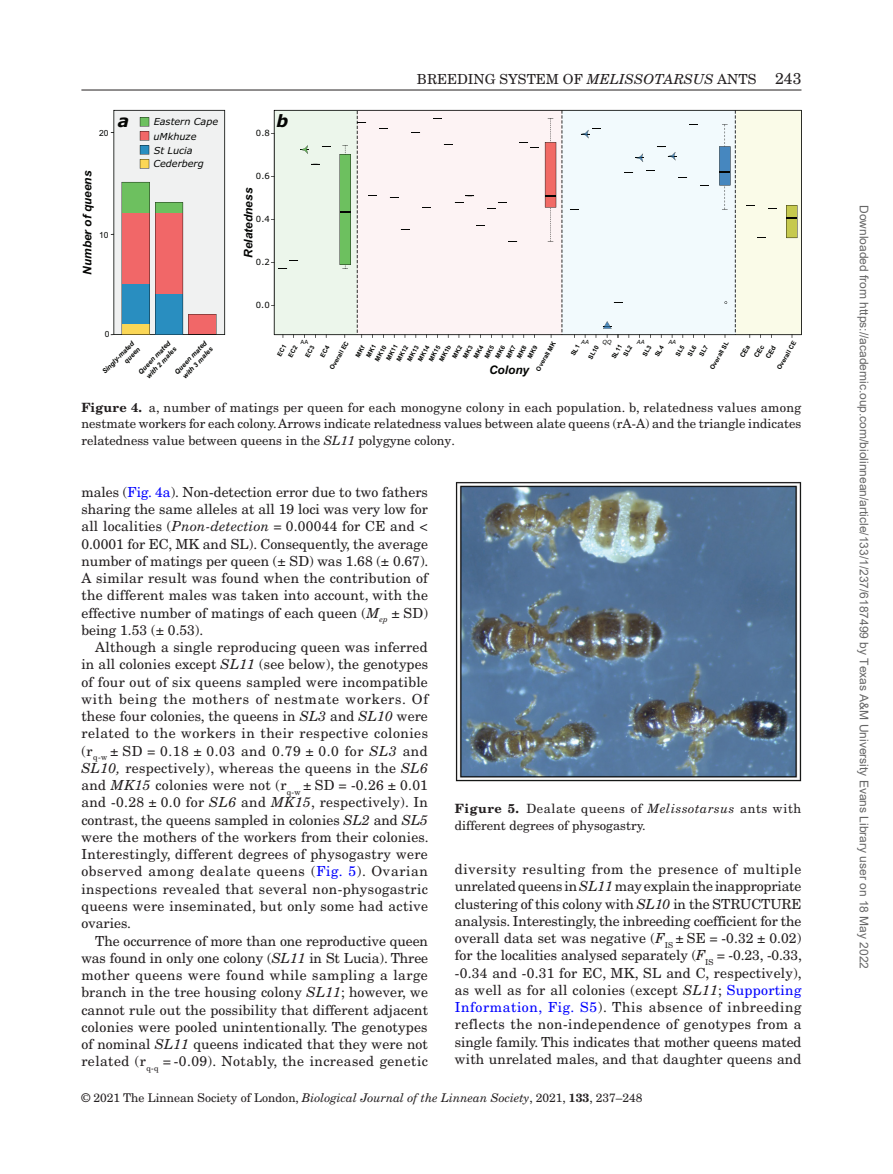
<style>
.page{position:relative;width:893px;height:1174px;background:#fff}
.page>*{position:absolute;margin:0;border:0;box-sizing:border-box;transform-origin:0 0}
.t1{font:italic 700 16.95px "Verdana";color:#040503}
.t2{font:13.8px/17.2px "New Century Schlbk";letter-spacing:.01em;color:#231f20;text-align:justify}
.t3{font:12.75px/16.5px "New Century Schlbk";color:#231f20;text-align:justify}
.t4{font:12px "Arial";color:#666}
.t5{font:12px "New Century Schlbk";color:#231f20}
.t6{font:italic 700 11.85px "Arial";color:#040503}
.t7{font:italic 9.6px "Verdana";color:#040503}
.t8{font:8.55px "Verdana";color:#040503}
.t9{font:8.55px "Arial";color:#040503}
.t10{font:italic 700 6.75px/8.6px "Arial";color:#040503;text-align:center}
.t11{font:700 6.75px/12.3px "Arial";color:#040503}
.t12{font:700 6.3px/9.8px "Arial";color:#040503}
.t13{font:italic 5.7px "Verdana";color:#040503}
.t14{font:5.7px "Verdana";color:#040503}
.s1{font-style:italic}
.s2{font-size:15.75px}
.s3{font-weight:700}
.s4{color:#00f}
</style>
<div class="page">
<hr style="left:81px;top:90px;width:720px;height:1px;background:#231f20">
<svg style="left:274px;top:110px;width:528px;height:225px"></svg>
<svg style="left:340px;top:145px;width:11px;height:124px"></svg>
<svg style="left:581px;top:128px;width:20px;height:10px"></svg>
<svg style="left:635px;top:154px;width:9px;height:8px"></svg>
<svg style="left:603px;top:321px;width:9px;height:17px"></svg>
<svg style="left:657px;top:147px;width:19px;height:13px"></svg>
<svg style="left:545px;top:110px;width:17px;height:228px"></svg>
<svg style="left:271px;top:133px;width:60px;height:173px;background:#eaf3e9"></svg>
<svg style="left:786px;top:205px;width:11px;height:33px"></svg>
<svg style="left:719px;top:110px;width:17px;height:228px"></svg>
<svg style="left:111px;top:110px;width:114px;height:225px"></svg>
<img style="left:455px;top:481px;width:346px;height:300px">
<p class="t9" style="left:99px;top:127px;width:11px">20</p>
<p class="t6" style="left:80px;top:275px;width:106px;rotate:-90deg">Number of queens</p>
<p class="t9" style="left:99px;top:229px;width:11px">10</p>
<p class="t1" style="left:118px;top:109px;width:13px">a</p>
<p class="t1" style="left:277px;top:109px;width:13px">b</p>
<p class="t7" style="left:154px;top:115px;width:66px">Eastern Cape</p>
<p class="t7" style="left:154px;top:144px;width:40px">St Lucia</p>
<p class="t8" style="left:256px;top:127px;width:15px">0.8</p>
<p class="t7" style="left:153px;top:130px;width:44px">uMkhuze</p>
<p class="t7" style="left:153px;top:157px;width:52px">Cederberg</p>
<p class="t8" style="left:256px;top:170px;width:15px">0.6</p>
<p class="t6" style="left:241px;top:258px;width:71px;rotate:-90deg">Relatedness</p>
<p class="t8" style="left:256px;top:213px;width:15px">0.4</p>
<p class="t8" style="left:256px;top:256px;width:15px">0.2</p>
<p class="t9" style="left:105px;top:328px;width:6px">0</p>
<p class="t8" style="left:256px;top:299px;width:15px">0.0</p>
<p class="t2" style="left:417px;top:70px;width:386px">BREEDING SYSTEM OF <span class="s1">MELISSOTARSUS</span> ANTS <span class="s2">243</span></p>
<p class="t10" style="left:137px;top:370px;width:44px;rotate:-46deg">Queen mated with 2 males</p>
<p class="t10" style="left:173px;top:370px;width:44px;rotate:-46deg">Queen mated with 3 males</p>
<p class="t10" style="left:100px;top:370px;width:44px;text-align:right;rotate:-46deg">Singly-mated queen</p>
<p class="t14" style="left:301px;top:338px;width:9px">AA</p>
<p class="t13" style="left:581px;top:338px;width:9px">AA</p>
<p class="t13" style="left:602px;top:338px;width:10px">QQ</p>
<p class="t13" style="left:637px;top:338px;width:9px">AA</p>
<p class="t13" style="left:668px;top:338px;width:9px">AA</p>
<p class="t6" style="left:489px;top:362px;width:42px">Colony</p>
<p class="t12" style="left:327px;top:367px;width:33px;rotate:-60deg">Overall EC</p>
<p class="t12" style="left:534px;top:368px;width:34px;rotate:-60deg">Overall MK</p>
<p class="t12" style="left:708px;top:366px;width:33px;rotate:-60deg">Overall SL</p>
<p class="t12" style="left:586px;top:356px;width:17px;rotate:-60deg">SL10</p>
<p class="t12" style="left:609px;top:356px;width:17px;rotate:-60deg">SL11</p>
<p class="t12" style="left:277px;top:349px;width:14px;text-indent:-5px;rotate:-60deg">EC1<br>EC2</p>
<p class="t12" style="left:305px;top:347px;width:14px;line-height:12.9px;text-indent:-7px;rotate:-60deg">EC3<br>EC4</p>
<p class="t12" style="left:373px;top:358px;width:18px;rotate:-60deg">MK10</p>
<p class="t12" style="left:384px;top:357px;width:18px;rotate:-60deg">MK11</p>
<p class="t12" style="left:394px;top:358px;width:18px;rotate:-60deg">MK12</p>
<p class="t12" style="left:405px;top:358px;width:18px;rotate:-60deg">MK13</p>
<p class="t12" style="left:416px;top:358px;width:18px;rotate:-60deg">MK14</p>
<p class="t12" style="left:426px;top:358px;width:18px;rotate:-60deg">MK15</p>
<p class="t12" style="left:437px;top:358px;width:19px;rotate:-60deg">MK1b</p>
<p class="t12" style="left:643px;top:348px;width:13px;line-height:10.6px;text-indent:-6px;rotate:-60deg">SL3<br>SL4</p>
<p class="t11" style="left:740px;top:348px;width:15px;text-indent:-7px;rotate:-60deg">CEa<br>CEc</p>
<p class="t12" style="left:774px;top:367px;width:33px;rotate:-60deg">Overall CE</p>
<p class="t3" style="left:81px;top:399px;width:721px"><span class="s3">Figure 4.</span> a, number of matings per queen for each monogyne colony in each population. b, relatedness values among nestmate workers for each colony. Arrows indicate relatedness values between alate queens (rA-A) and the triangle indicates relatedness value between queens in the <span class="s1">SL11</span> polygyne colony.</p>
<p class="t2" style="left:81px;top:483px;width:349px">males (<span class="s4">Fig. 4a</span>). Non-detection error due to two fathers sharing the same alleles at all 19 loci was very low for all localities (<span class="s1">Pnon-detection</span> = 0.00044 for CE and &lt; 0.0001 for EC, MK and SL). Consequently, the average number of matings per queen (± SD) was 1.68 (± 0.67).<br>A similar result was found when the contribution of the different males was taken into account, with the effective number of matings of each queen (<span class="s1">M</span><sub>ep</sub> ± SD) being 1.53 (± 0.53).</p>
<p class="t2" style="left:81px;top:638px;width:349px;text-indent:14px">Although a single reproducing queen was inferred in all colonies except <span class="s1">SL11</span> (see below), the genotypes of four out of six queens sampled were incompatible with being the mothers of nestmate workers. Of these four colonies, the queens in <span class="s1">SL3</span> and <span class="s1">SL10</span> were related to the workers in their respective colonies (r<sub>q-w</sub> ± SD = 0.18 ± 0.03 and 0.79 ± 0.0 for <span class="s1">SL3</span> and <span class="s1">SL10,</span> respectively), whereas the queens in the <span class="s1">SL6 </span>and <span class="s1">MK15</span> colonies were not (r<sub>q-w</sub> ± SD = -0.26 ± 0.01 and -0.28 ± 0.0 for <span class="s1">SL6</span> and <span class="s1">MK15</span>, respectively). In contrast, the queens sampled in colonies <span class="s1">SL2</span> and <span class="s1">SL5 </span>were the mothers of the workers from their colonies.<br>Interestingly, different degrees of physogastry were observed among dealate queens (<span class="s4">Fig. 5</span>). Ovarian inspections revealed that several non-physogastric queens were inseminated, but only some had active ovaries.</p>
<p class="t2" style="left:81px;top:932px;width:348px;text-indent:14px">The occurrence of more than one reproductive queen was found in only one colony (<span class="s1">SL11</span> in St Lucia). Three mother queens were found while sampling a large branch in the tree housing colony <span class="s1">SL11</span>; however, we cannot rule out the possibility that different adjacent colonies were pooled unintentionally. The genotypes of nominal <span class="s1">SL11</span> queens indicated that they were not related (r<sub>q-q</sub> = -0.09). Notably, the increased genetic</p>
<p class="t3" style="left:455px;top:800px;width:348px"><span class="s3">Figure 5.</span> Dealate queens of <span class="s1">Melissotarsus</span> ants with different degrees of physogastry.</p>
<p class="t2" style="left:455px;top:860px;width:349px">diversity resulting from the presence of multiple unrelated queens in <span class="s1">SL11</span> may explain the inappropriate clustering of this colony with <span class="s1">SL10</span> in the STRUCTURE analysis. Interestingly, the inbreeding coefficient for the overall data set was negative (<span class="s1">F</span><sub>IS</sub> ± SE = -0.32 ± 0.02) for the localities analysed separately (<span class="s1">F</span><sub>IS</sub> = -0.23, -0.33, -0.34 and -0.31 for EC, MK, SL and C, respectively), as well as for all colonies (except <span class="s1">SL11</span>; <span class="s4">Supporting Information, Fig. S5</span>). This absence of inbreeding reflects the non-independence of genotypes from a single family. This indicates that mother queens mated with unrelated males, and that daughter queens and</p>
<p class="t5" style="left:81px;top:1090px;width:562px">© 2021 The Linnean Society of London, <span class="s1">Biological Journal of the Linnean Society</span>, 2021, <span class="s3">133</span>, 237–248</p>
<p class="t4" style="left:868px;top:205px;width:765px;rotate:90deg">Downloaded from https://academic.oup.com/biolinnean/article/133/1/237/6187499 by Texas A&amp;M University Evans Library user on 18 May 2022</p>
</div>
